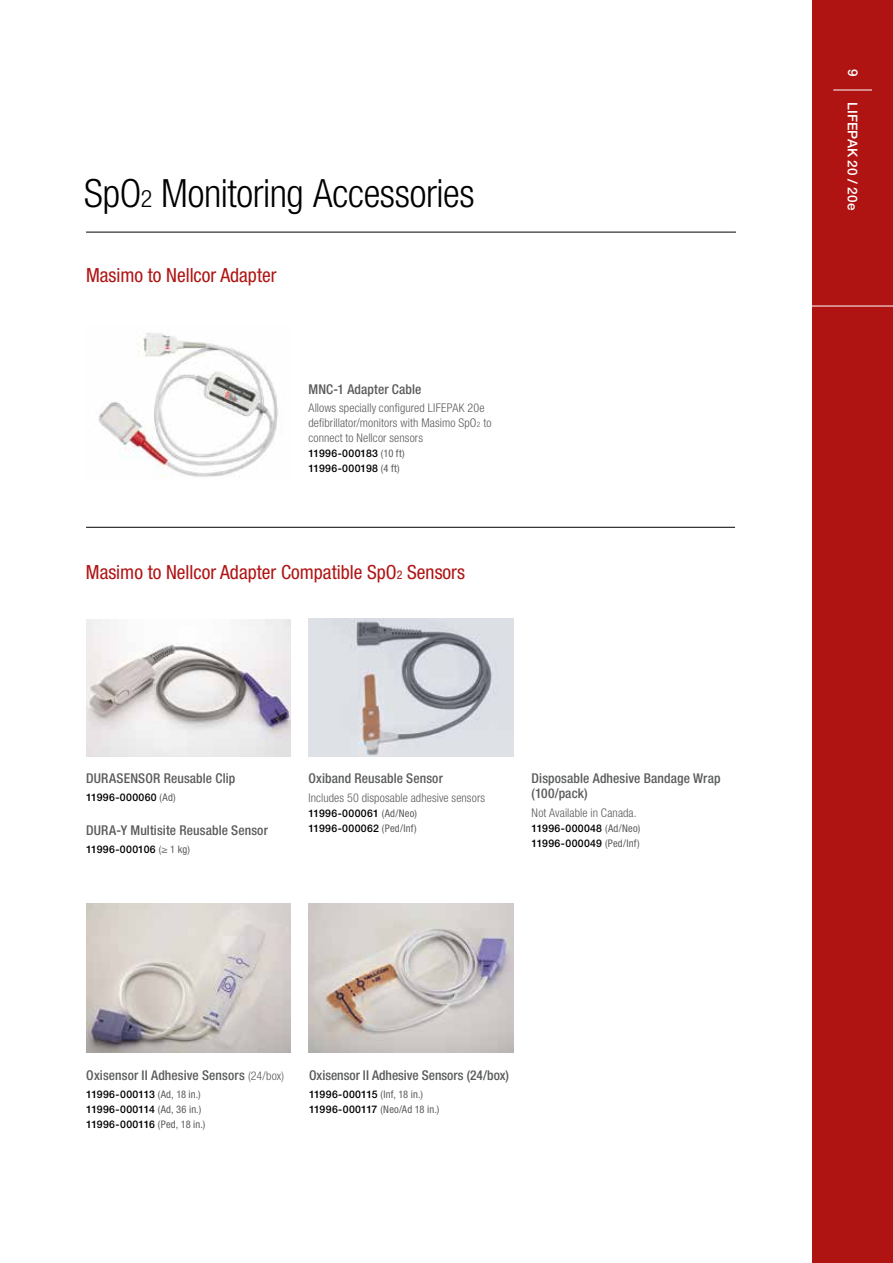
<style>
.page{position:relative;width:893px;height:1263px;background:#fff}
.page>*{position:absolute;margin:0;border:0;box-sizing:border-box;transform-origin:0 0}
.t1{font:300 condensed 39px "Helvetica Neue LTW1 G";letter-spacing:-.01em;color:#000}
.t2{font:condensed 19.5px "Helvetica Neue LTW1 G";color:#af1413}
.t3{font:500 condensed 13.5px/15px "Helvetica Neue LTW1 G";letter-spacing:.01em;color:#5a5c5b}
.t4{font:500 13.5px "Helvetica Neue LTW1 G";letter-spacing:.01em;color:#fff}
.t5{font:300 condensed 12px/15px "Helvetica Neue LTW1 G";letter-spacing:.01em;color:#5a5c5b}
.t6{font:500 10.5px/15px "Helvetica Neue LTW1 G";letter-spacing:.03em;color:#000}
.t7{font:500 10.5px/15px "Helvetica Neue LTW1 G";letter-spacing:.01em;color:#000}
.s1{font-size:24px}
.s2{font-size:7.5px}
.s3{font-weight:400;font-stretch:condensed;color:#5a5c5b}
.s4{font-size:12px}
.s5{font-family:"Helvetica Neue LT Std";font-weight:300;font-size:12px}
</style>
<div class="page">
<div style="left:812px;top:0;width:81px;height:1263px;background:#af1413"></div>
<hr style="left:805px;top:306px;width:88px;height:1px;background:#fff">
<hr style="left:833px;top:90px;width:39px;height:1px;background:#fff">
<hr style="left:86px;top:232px;width:650px;height:1px;background:#000">
<img style="left:86px;top:619px;width:204px;height:138px">
<hr style="left:86px;top:527px;width:649px;height:1px;background:#000">
<img style="left:308px;top:903px;width:206px;height:149px">
<img style="left:86px;top:903px;width:204px;height:149px">
<img style="left:308px;top:619px;width:206px;height:138px">
<img style="left:98px;top:333px;width:180px;height:144px">
<h1 class="t1" style="left:84px;top:170px;width:392px">SpO<span class="s1">2</span> Monitoring Accessories</h1>
<h2 class="t2" style="left:86px;top:264px;width:192px">Masimo to Nellcor Adapter</h2>
<p class="t3" style="left:308px;top:381px;width:115px">MNC-1 Adapter Cable</p>
<p class="t5" style="left:308px;top:400px;width:185px">Allows specially configured LIFEPAK 20e defibrillator/monitors with Masimo SpO<span class="s2">2</span> to connect to Nellcor sensors</p>
<p class="t6" style="left:308px;top:446px;width:98px">11996-000183 <span class="s3">(10 ft)<br></span>11996-000198 <span class="s3">(4 ft)</span></p>
<h2 class="t2" style="left:86px;top:560px;width:380px">Masimo to Nellcor Adapter Compatible SpO<span class="s4">2</span> Sensors</h2>
<p class="t3" style="left:86px;top:771px;width:151px">DURASENSOR Reusable Clip</p>
<p class="t6" style="left:86px;top:790px;width:91px">11996-000060 <span class="s3">(Ad)</span></p>
<p class="t3" style="left:86px;top:822px;width:183px">DURA-Y Multisite Reusable Sensor</p>
<p class="t6" style="left:86px;top:842px;width:105px">11996-000106 <span class="s3">(≥ 1 kg)</span></p>
<p class="t3" style="left:308px;top:771px;width:136px">Oxiband Reusable Sensor</p>
<p class="t5" style="left:308px;top:790px;width:178px">Includes 50 disposable adhesive sensors</p>
<p class="t6" style="left:308px;top:805px;width:110px">11996-000061 <span class="s3">(Ad/Neo)<br></span>11996-000062 <span class="s3">(Ped/Inf)</span></p>
<p class="t3" style="left:532px;top:771px;width:191px">Disposable Adhesive Bandage Wrap (100/pack)</p>
<p class="t5" style="left:532px;top:805px;width:107px">Not Available in Canada.</p>
<p class="t6" style="left:532px;top:820px;width:110px">11996-000048 <span class="s3">(Ad/Neo)<br></span>11996-000049 <span class="s3">(Ped/Inf)</span></p>
<p class="t3" style="left:86px;top:1068px;width:199px">Oxisensor II Adhesive Sensors <span class="s5">(24/box)</span></p>
<p class="t7" style="left:86px;top:1087px;width:121px">11996-000113 <span class="s3">(Ad, 18 in.)<br></span>11996-000114 <span class="s3">(Ad, 36 in.)<br></span>11996-000116 <span class="s3">(Ped, 18 in.)</span></p>
<p class="t3" style="left:309px;top:1068px;width:202px">Oxisensor II Adhesive Sensors (24/box)</p>
<p class="t7" style="left:309px;top:1087px;width:132px">11996-000115 <span class="s3">(Inf, 18 in.)<br></span>11996-000117 <span class="s3">(Neo/Ad 18 in.)</span></p>
<p class="t4" style="left:861px;top:69px;width:9px;rotate:90deg">9</p>
<p class="t4" style="left:861px;top:102px;width:109px;rotate:90deg">LIFEPAK 20 / 20e</p>
</div>
